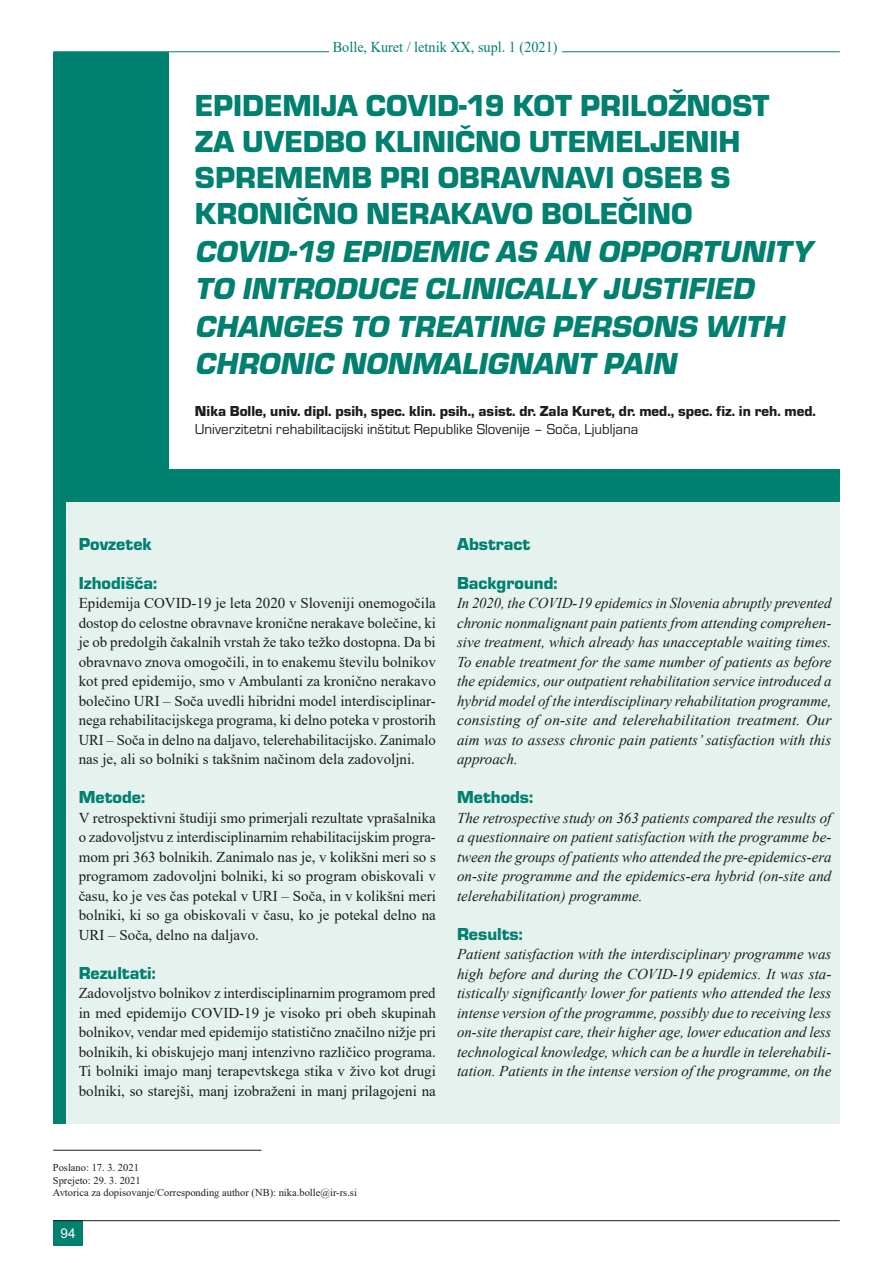
<style>
.page{position:relative;width:893px;height:1263px;background:#fff}
.page>*{position:absolute;margin:0;border:0;box-sizing:border-box;transform-origin:0 0}
.glavni_naslov_italic{font:italic 31.5px/37.5px "Eurostile TEE Blac";color:#00806e}
.glavni_naslov{font:31.5px/36px "Eurostile TEE Blac";color:#00806e}
.podnaslov{font:18px "Eurostile TEE Blac";color:#00806e}
.body_tekst{font:15px/19.5px "Times New Roman";color:#1d1d1b;text-align:justify}
.body_tekst_italic{font:italic 15px/19.5px "Times New Roman";color:#1d1d1b;text-align:justify}
.Avtorji{font:15px "Eurostile TEE Blac";color:#1d1d1b}
.Ustanove{font:15px "Eurostile TEE";color:#1d1d1b}
.t1{font:15px "Times New Roman";color:#00806e;scale:.95 1}
.t2{font:13.5px "Arial";color:#fff}
.body_tekst-2{font:10.5px "Times New Roman";color:#1d1d1b}
</style>
<div class="page">
<div style="left:53px;top:52px;width:787px;height:1072px;background:#00806e"></div>
<div style="left:169px;top:52px;width:671px;height:416px;background:#fff"></div>
<hr style="left:53px;top:1150px;width:208px;height:1px;background:#1d1d1b">
<div style="left:66px;top:502px;width:391px;height:622px;background:#e6f2ee"></div>
<div style="left:457px;top:502px;width:383px;height:622px;background:#e6f2ee"></div>
<hr style="left:53px;top:52px;width:787px;height:1px;background:#00806e">
<div style="left:329px;top:31px;width:232px;height:26px;background:#fff"></div>
<div style="left:53px;top:1220px;width:30px;height:26px;background:#00806e"></div>
<hr style="left:53px;top:1220px;width:787px;height:1px;background:#1d1d1b">
<p class="t1" style="left:333px;top:36px;width:238px">Bolle, Kuret / letnik XX, supl. 1 (2021)</p>
<p class="glavni_naslov" style="left:195px;top:88px;width:576px">EPIDEMIJA COVID-19 KOT PRILOŽNOST<br>ZA UVEDBO KLINIČNO UTEMELJENIH<br>SPREMEMB PRI OBRAVNAVI OSEB S<br>KRONIČNO NERAKAVO BOLEČINO</p>
<p class="glavni_naslov_italic" style="left:195px;top:233px;width:625px">COVID-19 EPIDEMIC AS AN OPPORTUNITY TO INTRODUCE CLINICALLY JUSTIFIED CHANGES TO TREATING PERSONS WITH CHRONIC NONMALIGNANT PAIN</p>
<p class="Avtorji" style="left:195px;top:403px;width:622px">Nika Bolle, univ. dipl. psih, spec. klin. psih., asist. dr. Zala Kuret, dr. med., spec. fiz. in reh. med.</p>
<p class="Ustanove" style="left:195px;top:421px;width:445px">Univerzitetni rehabilitacijski inštitut Republike Slovenije – Soča, Ljubljana</p>
<p class="podnaslov" style="left:79px;top:534px;width:75px">Povzetek</p>
<p class="podnaslov" style="left:79px;top:573px;width:80px">Izhodišča:</p>
<p class="body_tekst" style="left:79px;top:593px;width:359px">Epidemija COVID-19 je leta 2020 v Sloveniji onemogočila dostop do celostne obravnave kronične nerakave bolečine, ki je ob predolgih čakalnih vrstah že tako težko dostopna. Da bi obravnavo znova omogočili, in to enakemu številu bolnikov kot pred epidemijo, smo v Ambulanti za kronično nerakavo bolečino URI – Soča uvedli hibridni model interdisciplinar&shy;nega rehabilitacijskega programa, ki delno poteka v prostorih URI – Soča in delno na daljavo, telerehabilitacijsko. Zanimalo nas je, ali so bolniki s takšnim načinom dela zadovoljni.</p>
<p class="podnaslov" style="left:79px;top:787px;width:68px">Metode:</p>
<p class="body_tekst" style="left:79px;top:807px;width:359px">V retrospektivni študiji smo primerjali rezultate vprašalnika o zadovoljstvu z interdisciplinarnim rehabilitacijskim progra&shy;mom pri 363 bolnikih. Zanimalo nas je, v kolikšni meri so s programom zadovoljni bolniki, ki so program obiskovali v času, ko je ves čas potekal v URI – Soča, in v kolikšni meri bolniki, ki so ga obiskovali v času, ko je potekal delno na URI – Soča, delno na daljavo.</p>
<p class="podnaslov" style="left:79px;top:963px;width:79px">Rezultati:</p>
<p class="body_tekst" style="left:79px;top:983px;width:359px">Zadovoljstvo bolnikov z interdisciplinarnim programom pred in med epidemijo COVID-19 je visoko pri obeh skupinah bolnikov, vendar med epidemijo statistično značilno nižje pri bolnikih, ki obiskujejo manj intenzivno različico programa.<br>Ti bolniki imajo manj terapevtskega stika v živo kot drugi bolniki, so starejši, manj izobraženi in manj prilagojeni na</p>
<p class="podnaslov" style="left:457px;top:534px;width:75px">Abstract</p>
<p class="podnaslov" style="left:457px;top:573px;width:102px">Background:</p>
<p class="body_tekst_italic" style="left:457px;top:593px;width:376px">In 2020, the COVID-19 epidemics in Slovenia abruptly prevented chronic nonmalignant pain patients from attending comprehen&shy;sive treatment, which already has unacceptable waiting times.<br>To enable treatment for the same number of patients as before the epidemics, our outpatient rehabilitation service introduced a hybrid model of the interdisciplinary rehabilitation programme, consisting of on-site and telerehabilitation treatment. Our aim was to assess chronic pain patients’ satisfaction with this approach.</p>
<p class="podnaslov" style="left:457px;top:787px;width:78px">Methods:</p>
<p class="body_tekst_italic" style="left:457px;top:808px;width:376px">The retrospective study on 363 patients compared the results of a questionnaire on patient satisfaction with the programme be&shy;tween the groups of patients who attended the pre-epidemics-era on-site programme and the epidemics-era hybrid (on-site and telerehabilitation) programme.</p>
<p class="podnaslov" style="left:457px;top:924px;width:67px">Results:</p>
<p class="body_tekst_italic" style="left:457px;top:944px;width:376px">Patient satisfaction with the interdisciplinary programme was high before and during the COVID-19 epidemics. It was sta&shy;tistically significantly lower for patients who attended the less intense version of the programme, possibly due to receiving less on-site therapist care, their higher age, lower education and less technological knowledge, which can be a hurdle in telerehabili&shy;tation. Patients in the intense version of the programme, on the</p>
<p class="body_tekst-2" style="left:53px;top:1160px;width:88px">Poslano: 17. 3. 2021</p>
<p class="body_tekst-2" style="left:53px;top:1173px;width:89px">Sprejeto: 29. 3. 2021</p>
<p class="body_tekst-2" style="left:53px;top:1185px;width:306px">Avtorica za dopisovanje/Corresponding author (NB): nika.bolle@ir-rs.si</p>
<p class="t2" style="left:61px;top:1224px;width:17px">94</p>
</div>
